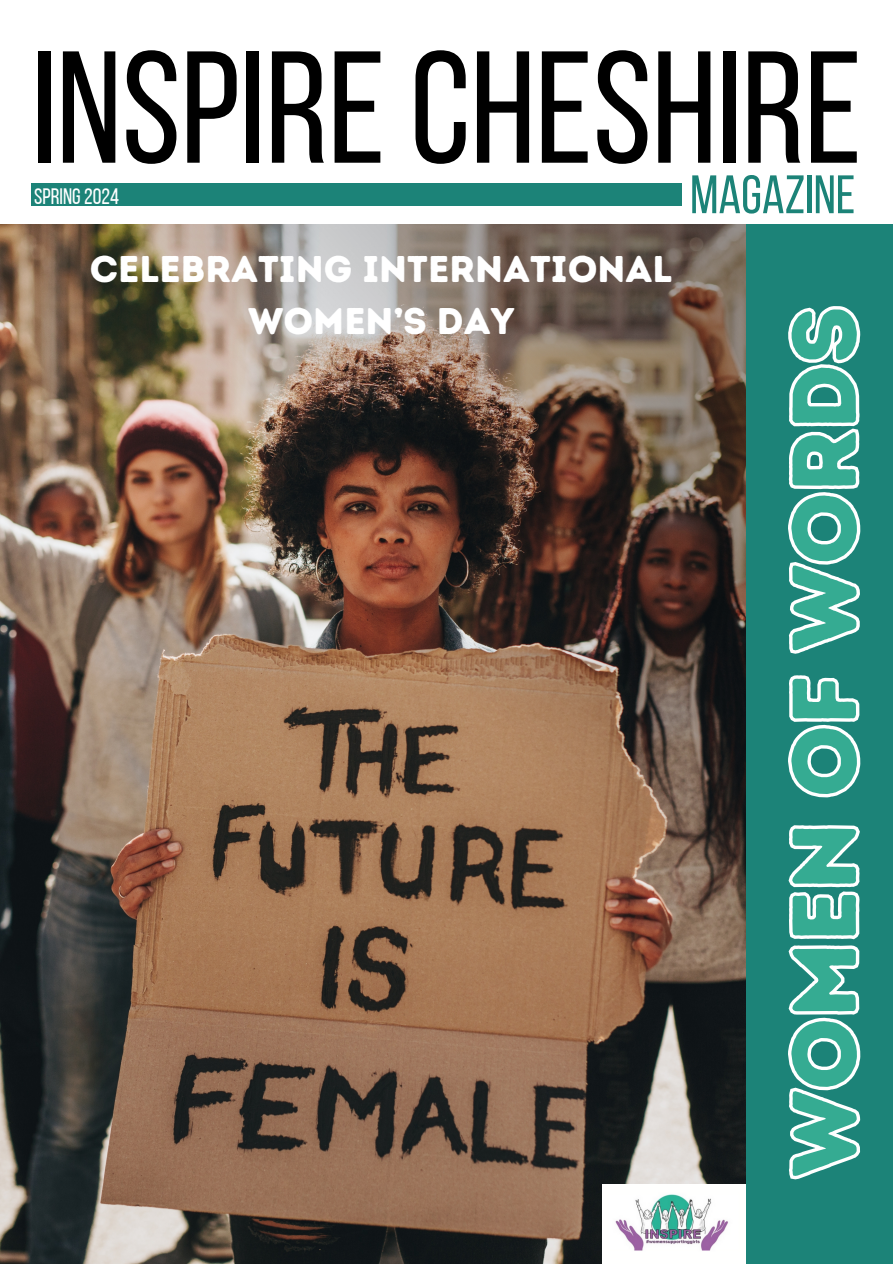
<style>
.page{position:relative;width:893px;height:1264px;background:#fff}
.page>*{position:absolute;margin:0;border:0;box-sizing:border-box;transform-origin:0 0}
.t1{font:159px "Bebas Neue";color:#000}
.t2{font:90.45px "Intro Rust Base";color:#35ab92}
.t3{font:54px "Bebas Neue";color:#1c8378}
.t4{font:37.2px/51.8px "Intro Rust Base";color:#fff;text-align:center}
.t5{font:22.35px "Bebas Neue";color:#fff}
</style>
<div class="page">
<img style="left:0;top:224px;width:745px;height:1038px">
<img style="left:603px;top:1184px;width:142px;height:78px">
<div style="left:32px;top:183px;width:649px;height:23px;background:#1c8378"></div>
<img style="left:32px;top:224px;width:713px;height:723px">
<div style="left:745px;top:224px;width:147px;height:1039px;background:#1c8378"></div>
<svg style="left:788px;top:306px;width:73px;height:874px"></svg>
<p class="t1" style="left:32px;top:43px;width:831px">INSPIRECHESHIRE</p>
<h3 class="t3" style="left:690px;top:173px;width:167px">MAGAZINE</h3>
<p class="t5" style="left:34px;top:187px;width:86px">SPRING2024</p>
<p class="t4" style="left:90px;top:243px;width:584px">CELEBRATING INTERNATIONAL<br>WOMEN’S DAY</p>
<h4 class="t2" style="left:769px;top:1176px;width:872px;rotate:-90deg">Women of words</h4>
</div>
